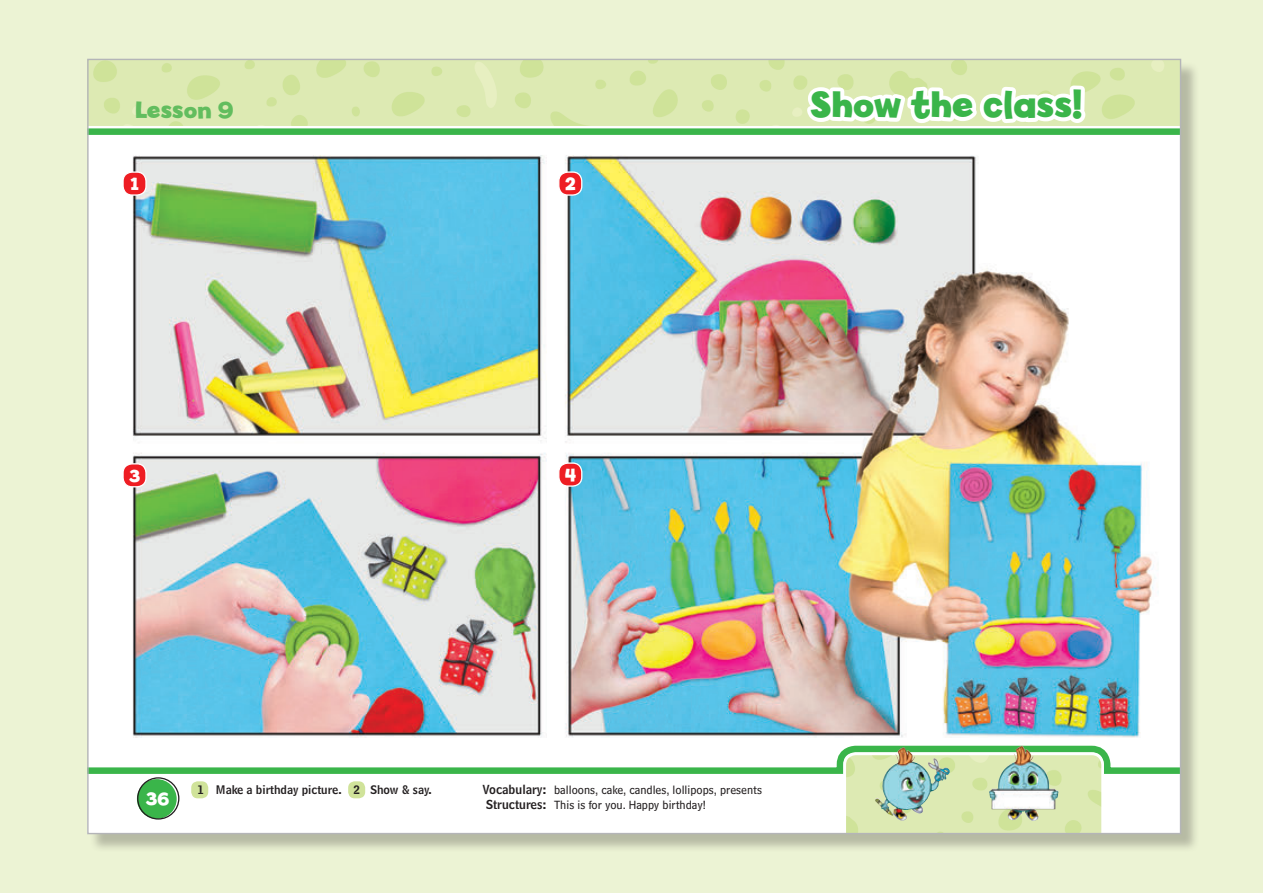
<style>
.page{position:relative;width:1263px;height:893px;background:#ecf3d4}
.page>*{position:absolute;margin:0;border:0;box-sizing:border-box;transform-origin:0 0}
.t1{font:700 36.45px "Billy";color:#3ab54a}
.t2{font:700 23.4px "Billy";color:#62bd5e}
.t3{font:700 18.15px "Billy";color:#fff}
.t4{font:700 17.55px "Billy";color:#fff}
.t5{font:12.3px/14.9px "Bell Centennial Std Sub Capt";color:#231f20}
.t6{font:11.7px "Bell Centennial Std Name Num";color:#231f20}
.s1{font-family:"Bell Centennial Std Name Num"}
</style>
<div class="page">
<div style="left:89px;top:61px;width:1111px;height:792px;background:#231f20;opacity:.27"></div>
<img style="left:89px;top:61px;width:1090px;height:65px">
<div style="left:88px;top:126px;width:1092px;height:653px;background:#fff"></div>
<div style="left:88px;top:128px;width:1092px;height:7px;background:#3ab54a"></div>
<svg style="left:89px;top:745px;width:1090px;height:87px;fill:#fff"></svg>
<div style="left:137px;top:779px;width:40px;height:40px;background:#3ab54a;border-radius:50%"></div>
<div style="left:137px;top:777px;width:42px;height:43px;border:1px solid #231f20;border-radius:50%"></div>
<svg style="left:843px;top:753px;width:261px;height:79px;background:#ddeab4"></svg>
<img style="left:132px;top:155px;width:1024px;height:583px">
<svg style="left:802px;top:77px;width:287px;height:58px;background:#daedca"></svg>
<div style="left:191px;top:781px;width:17px;height:17px;background:#d0e39a;border-radius:6px"></div>
<div style="left:348px;top:781px;width:17px;height:17px;background:#d0e39a;border-radius:6px"></div>
<img style="left:989px;top:746px;width:70px;height:75px">
<img style="left:875px;top:748px;width:75px;height:75px">
<div style="left:123px;top:172px;width:23px;height:23px;background:#ee1d23;border-radius:9px"></div>
<div style="left:122px;top:171px;width:25px;height:25px;border:1px solid #fff;border-radius:9px"></div>
<div style="left:559px;top:172px;width:23px;height:23px;background:#ee1d23;border-radius:9px"></div>
<div style="left:558px;top:171px;width:24px;height:25px;border:1px solid #fff;border-radius:9px"></div>
<div style="left:123px;top:464px;width:23px;height:23px;background:#ee1d23;border-radius:9px"></div>
<div style="left:122px;top:463px;width:25px;height:24px;border:1px solid #fff;border-radius:9px"></div>
<div style="left:559px;top:463px;width:23px;height:23px;background:#ee1d23;border-radius:9px"></div>
<div style="left:558px;top:462px;width:24px;height:25px;border:1px solid #fff;border-radius:9px"></div>
<p class="t2" style="left:135px;top:96px;width:100px">Lesson 9</p>
<p class="t4" style="left:130px;top:173px;width:10px">1</p>
<p class="t4" style="left:565px;top:173px;width:12px">2</p>
<p class="t4" style="left:129px;top:465px;width:13px">3</p>
<p class="t4" style="left:565px;top:464px;width:13px">4</p>
<p class="t1" style="left:810px;top:82px;width:273px">Show the class!</p>
<p class="t3" style="left:146px;top:787px;width:25px">36</p>
<p class="t6" style="left:197px;top:782px;width:236px">1 Make a birthday picture. 2 Show &amp; say.</p>
<p class="t5" style="left:483px;top:783px;width:281px"><span class="s1">Vocabulary:</span> balloons, cake, candles, lollipops, presents<br><span class="s1">Structures:</span> This is for you. Happy birthday!</p>
</div>
